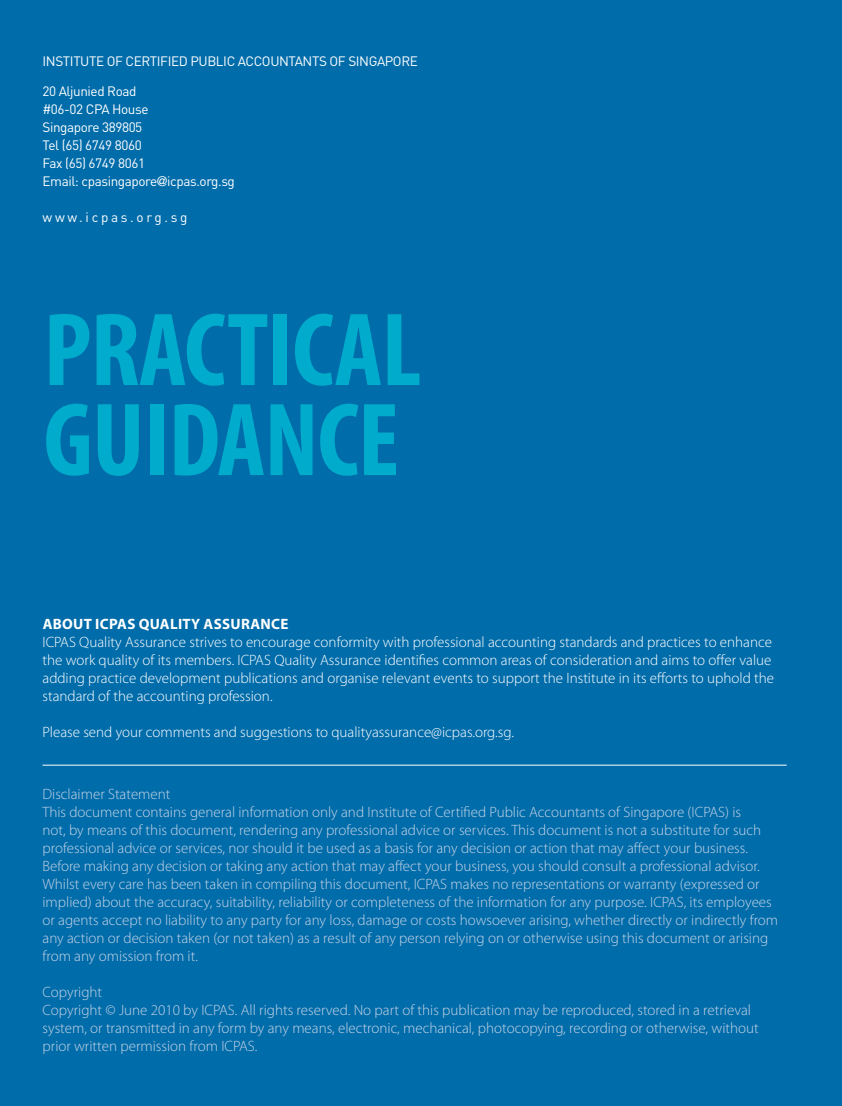
<style>
.page{position:relative;width:842px;height:1106px;background:#006caa}
.page>*{position:absolute;margin:0;border:0;box-sizing:border-box;transform-origin:0 0}
.t1{font:700 condensed 105px/90px "Myriad Pro";letter-spacing:-.01em;color:#00abcb}
.t2{font:300 15px/18px "Myriad Pro";color:#c8d4e7}
.t3{font:300 15px/18px "Myriad Pro";color:#fff}
.t4{font:700 15px "Myriad Pro";letter-spacing:.02em;color:#fff}
.t5{font:13.5px/18px "DIN";letter-spacing:-.03em;color:#fff}
.t6{font:13.5px "DIN";letter-spacing:.2em;color:#fff}
.s1{font-family:"Helvetica Neue"}
</style>
<div class="page">
<hr style="left:43px;top:765px;width:744px;height:1px;background:#fff">
<p class="t5" style="left:43px;top:52px;width:377px">INSTITUTE OF CERTIFIED PUBLIC ACCOUNTANTS OF SINGAPORE</p>
<p class="t5" style="left:43px;top:82px;width:194px">20 Aljunied Road<br>#06-02 CPA House<br>Singapore 389805<br>Tel (65) 6749 8060<br>Fax (65) 6749 8061<br>Email: cpasingapore<span class="s1">@</span>icpas.org.sg</p>
<p class="t6" style="left:43px;top:209px;width:146px">www.icpas.org.sg</p>
<h1 class="t1" style="left:44px;top:307px;width:379px">PRACTICAL<br>GUIDANCE</h1>
<p class="t4" style="left:43px;top:615px;width:247px">ABOUT ICPAS QUALITY ASSURANCE</p>
<p class="t3" style="left:43px;top:633px;width:733px">ICPAS Quality Assurance strives to encourage conformity with professional accounting standards and practices to enhance the work quality of its members. ICPAS Quality Assurance identifies common areas of consideration and aims to offer value adding practice development publications and organise relevant events to support the Institute in its efforts to uphold the standard of the accounting profession.</p>
<p class="t3" style="left:43px;top:723px;width:473px">Please send your comments and suggestions to qualityassurance@icpas.org.sg.</p>
<p class="t2" style="left:43px;top:785px;width:737px">Disclaimer Statement<br>This document contains general information only and Institute of Certified Public Accountants of Singapore (ICPAS) is<br>not, by means of this document, rendering any professional advice or services. This document is not a substitute for such professional advice or services, nor should it be used as a basis for any decision or action that may affect your business.<br>Before making any decision or taking any action that may affect your business, you should consult a professional advisor.<br>Whilst every care has been taken in compiling this document, ICPAS makes no representations or warranty (expressed or implied) about the accuracy, suitability, reliability or completeness of the information for any purpose. ICPAS, its employees or agents accept no liability to any party for any loss, damage or costs howsoever arising, whether directly or indirectly from any action or decision taken (or not taken) as a result of any person relying on or otherwise using this document or arising from any omission from it.</p>
<p class="t2" style="left:43px;top:983px;width:718px">Copyright<br>Copyright © June 2010 by ICPAS. All rights reserved. No part of this publication may be reproduced, stored in a retrieval system, or transmitted in any form by any means, electronic, mechanical, photocopying, recording or otherwise, without prior written permission from ICPAS.</p>
</div>
